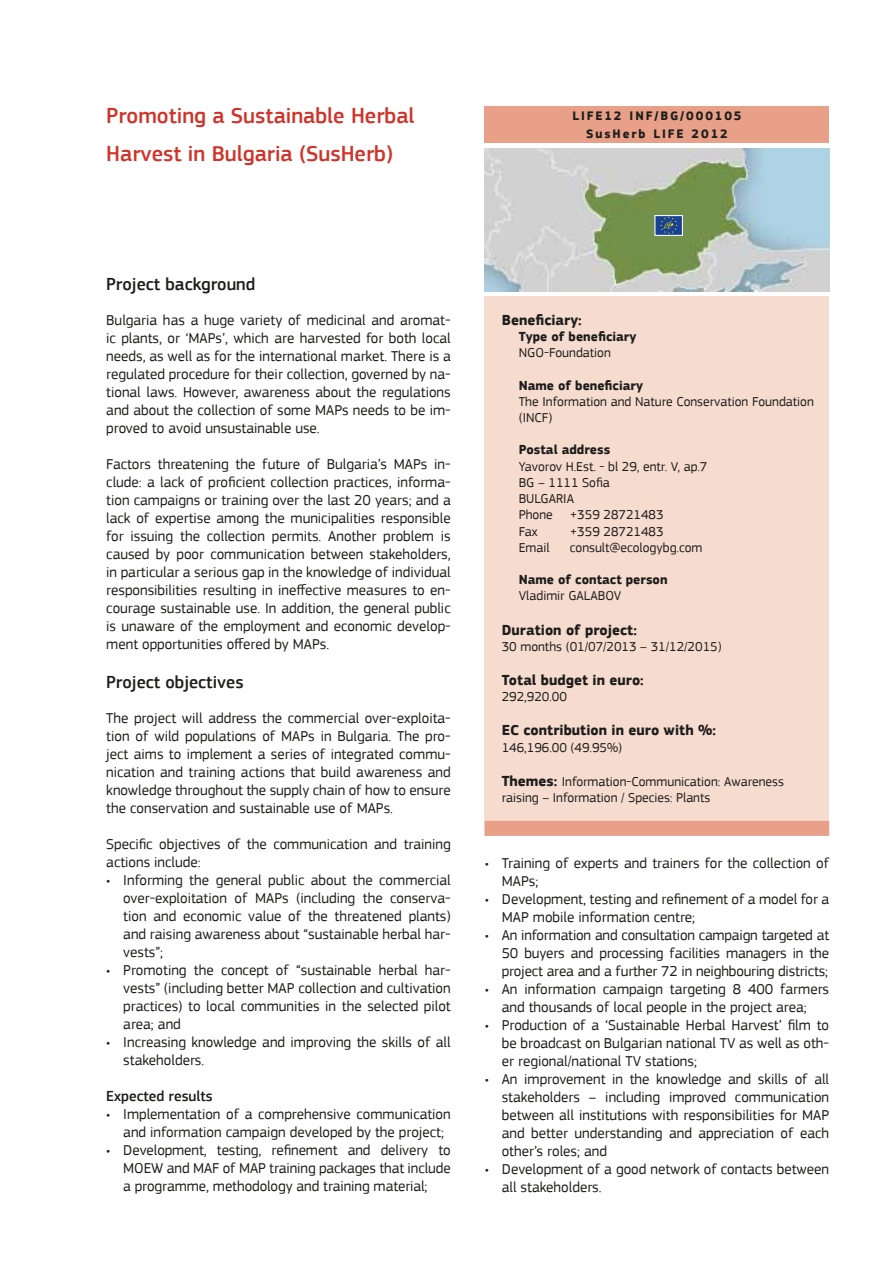
<style>
.page{position:relative;width:893px;height:1263px;background:#fff}
.page>*{position:absolute;margin:0;border:0;box-sizing:border-box;transform-origin:0 0}
.t1{font:500 22.5px/37.5px "PF Square Sans Pro";color:#cf3329}
.t2{font:500 18px "PF Square Sans Pro";color:#1d1d1b}
.t3{font:15px/18px "PF Square Sans Pro";color:#1d1d1b;text-align:justify}
.t4{font:700 15px "PF Square Sans Pro";color:#1d1d1b}
.t5{font:500 15px "PF Square Sans Pro";color:#1d1d1b}
.t6{font:13.5px/16.2px "PF Square Sans Pro";color:#1d1d1b}
.t7{font:700 13.5px "PF Square Sans Pro";color:#1d1d1b}
.t8{font:700 12.75px/18px "PF Square Sans Pro";letter-spacing:.15em;color:#1d1d1b;text-align:center}
.s1{font-weight:700;font-size:15px}
</style>
<div class="page">
<svg style="left:484px;top:148px;width:346px;height:1px"></svg>
<img style="left:485px;top:149px;width:344px;height:142px">
<div style="left:485px;top:297px;width:344px;height:539px;background:#f6dbcf"></div>
<div style="left:485px;top:821px;width:344px;height:15px;background:#e8a088"></div>
<div style="left:485px;top:106px;width:344px;height:37px;background:#e8a088"></div>
<div style="left:654px;top:215px;width:29px;height:21px;background:#164194;border:1px solid #fff"></div>
<svg style="left:660px;top:217px;width:18px;height:17px"></svg>
<h1 class="t1" style="left:106px;top:97px;width:310px">Promoting a Sustainable Herbal<br>Harvest in Bulgaria (SusHerb)</h1>
<p class="t8" style="left:572px;top:107px;width:171px">LIFE12 INF/BG/000105<br>SusHerb LIFE 2012</p>
<p class="t2" style="left:106px;top:273px;width:151px">Project background</p>
<p class="t3" style="left:106px;top:311px;width:346px">Bulgaria has a huge variety of medicinal and aromat&shy;ic plants, or ‘MAPs’, which are harvested for both local needs, as well as for the international market. There is a regulated procedure for their collection, governed by na&shy;tional laws. However, awareness about the regulations and about the collection of some MAPs needs to be im&shy;proved to avoid unsustainable use.</p>
<p class="t3" style="left:106px;top:455px;width:346px">Factors threatening the future of Bulgaria’s MAPs in&shy;clude: a lack of proficient collection practices, informa&shy;tion campaigns or training over the last 20 years; and a lack of expertise among the municipalities responsible for issuing the collection permits. Another problem is caused by poor communication between stakeholders, in particular a serious gap in the knowledge of individual responsibilities resulting in ineffective measures to en&shy;courage sustainable use. In addition, the general public is unaware of the employment and economic develop&shy;ment opportunities offered by MAPs.</p>
<p class="t2" style="left:106px;top:671px;width:139px">Project objectives</p>
<p class="t3" style="left:106px;top:709px;width:346px">The project will address the commercial over-exploita&shy;tion of wild populations of MAPs in Bulgaria. The pro&shy;ject aims to implement a series of integrated commu&shy;nication and training actions that build awareness and knowledge throughout the supply chain of how to ensure the conservation and sustainable use of MAPs.</p>
<p class="t3" style="left:106px;top:835px;width:346px">Specific objectives of the communication and training actions include:</p>
<p class="t3" style="left:123px;top:871px;width:329px;text-indent:-17px">• Informing the general public about the commercial over-exploitation of MAPs (including the conserva&shy;tion and economic value of the threatened plants) and raising awareness about “sustainable herbal har&shy;vests”;</p>
<p class="t3" style="left:123px;top:961px;width:329px;text-indent:-17px">• Promoting the concept of “sustainable herbal har&shy;vests” (including better MAP collection and cultivation practices) to local communities in the selected pilot area; and</p>
<p class="t3" style="left:123px;top:1033px;width:329px;text-indent:-17px">• Increasing knowledge and improving the skills of all stakeholders.</p>
<p class="t5" style="left:106px;top:1087px;width:108px">Expected results</p>
<p class="t3" style="left:123px;top:1105px;width:329px;text-indent:-17px">• Implementation of a comprehensive communication and information campaign developed by the project;</p>
<p class="t3" style="left:123px;top:1141px;width:329px;text-indent:-17px">• Development, testing, refinement and delivery to MOEW and MAF of MAP training packages that include a programme, methodology and training material;</p>
<p class="t4" style="left:502px;top:311px;width:81px">Beneficiary:</p>
<p class="t7" style="left:519px;top:328px;width:119px">Type of beneficiary</p>
<p class="t6" style="left:519px;top:345px;width:94px">NGO-Foundation</p>
<p class="t7" style="left:519px;top:377px;width:126px">Name of beneficiary</p>
<p class="t6" style="left:519px;top:393px;width:297px">The Information and Nature Conservation Foundation (INCF)</p>
<p class="t7" style="left:519px;top:442px;width:93px">Postal address</p>
<p class="t6" style="left:519px;top:458px;width:190px">Yavorov H.Est. - bl 29, entr. V, ap.7<br>BG – 1111 Sofia<br>BULGARIA<br>Phone</p>
<p class="t6" style="left:570px;top:507px;width:95px">+359 28721483</p>
<p class="t6" style="left:519px;top:523px;width:20px">Fax</p>
<p class="t6" style="left:570px;top:523px;width:95px">+359 28721483</p>
<p class="t6" style="left:519px;top:539px;width:32px">Email</p>
<p class="t6" style="left:570px;top:539px;width:134px">consult@ecologybg.com</p>
<p class="t7" style="left:519px;top:571px;width:150px">Name of contact person</p>
<p class="t6" style="left:519px;top:588px;width:104px">Vladimir GALABOV</p>
<p class="t4" style="left:502px;top:620px;width:137px">Duration of project:</p>
<p class="t6" style="left:502px;top:638px;width:221px">30 months (01/07/2013 – 31/12/2015)</p>
<p class="t4" style="left:502px;top:671px;width:143px">Total budget in euro:</p>
<p class="t6" style="left:502px;top:689px;width:67px">292,920.00</p>
<p class="t4" style="left:502px;top:721px;width:216px">EC contribution in euro with %:</p>
<p class="t6" style="left:502px;top:739px;width:122px">146,196.00 (49.95%)</p>
<p class="t6" style="left:502px;top:773px;width:284px"><span class="s1">Themes:</span> Information-Communication: Awareness raising – Information / Species: Plants</p>
<p class="t3" style="left:502px;top:854px;width:329px;text-indent:-17px">• Training of experts and trainers for the collection of<br>MAPs;</p>
<p class="t3" style="left:502px;top:890px;width:329px;text-indent:-17px">• Development, testing and refinement of a model for a<br>MAP mobile information centre;</p>
<p class="t3" style="left:502px;top:926px;width:329px;text-indent:-17px">• An information and consultation campaign targeted at 50 buyers and processing facilities managers in the project area and a further 72 in neighbouring districts;</p>
<p class="t3" style="left:485px;top:980px;width:346px;text-align:center">• An information campaign targeting 8 400 farmers and thousands of local people in the project area;</p>
<p class="t3" style="left:502px;top:1016px;width:329px;text-indent:-17px">• Production of a ‘Sustainable Herbal Harvest’ film to be broadcast on Bulgarian national TV as well as oth&shy;er regional/national TV stations;</p>
<p class="t3" style="left:502px;top:1070px;width:329px;text-indent:-17px">• An improvement in the knowledge and skills of all stakeholders – including improved communication between all institutions with responsibilities for MAP and better understanding and appreciation of each other’s roles; and</p>
<p class="t3" style="left:502px;top:1160px;width:329px;text-indent:-17px">• Development of a good network of contacts between all stakeholders.</p>
</div>
